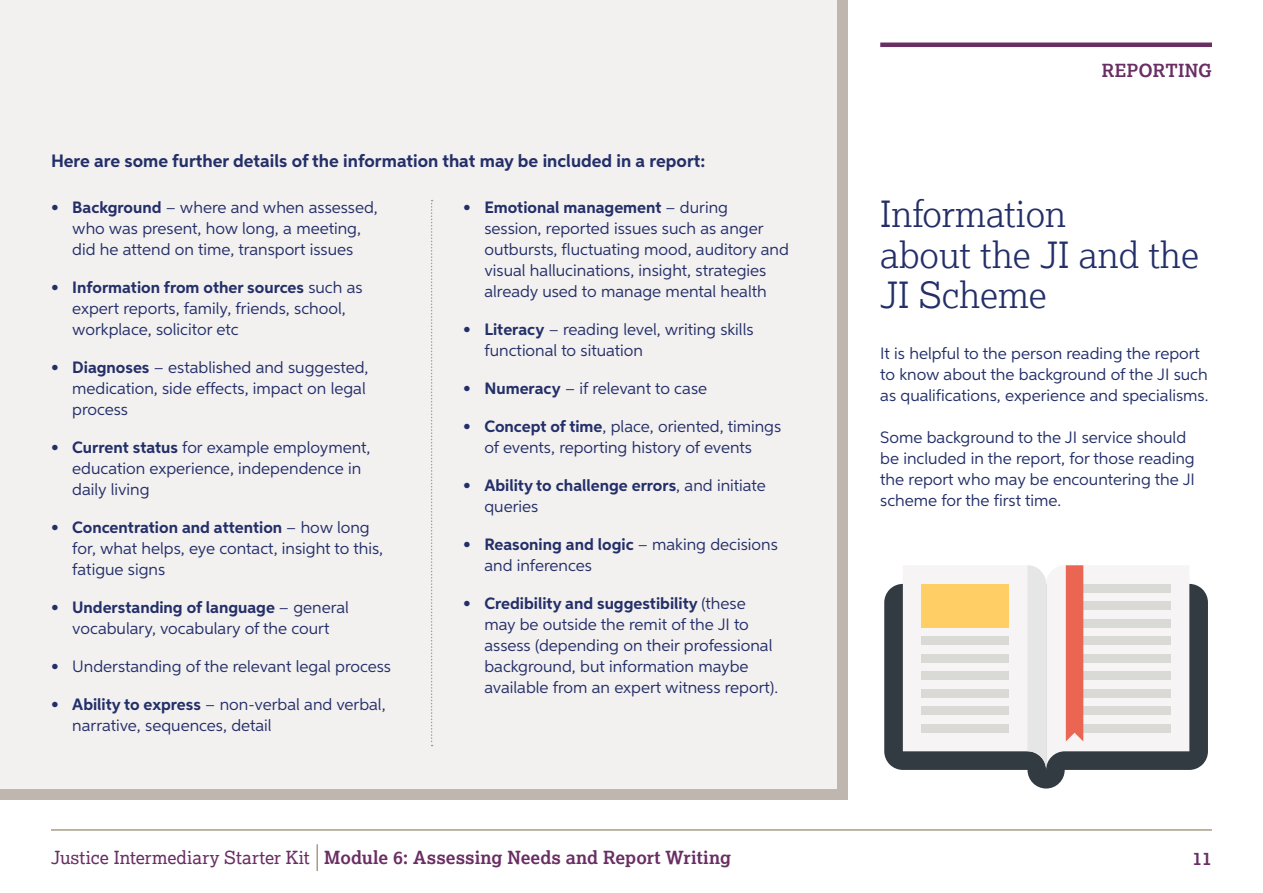
<style>
.page{position:relative;width:1263px;height:893px;background:#fff}
.page>*{position:absolute;margin:0;border:0;box-sizing:border-box;transform-origin:0 0}
.t1{font:300 36px/40.5px "Lexia";color:#232f68}
.t2{font:700 18px "Lexia";color:#692e63}
.t3{font:700 18px "Aspira";color:#232f68}
.t4{font:16.5px/21px "Aspira";color:#232f68}
.t5{font:700 16.5px/21px "Aspira";color:#232f68}
.s1{font-weight:700}
.s2{font-weight:400}
</style>
<div class="page">
<hr style="left:51px;top:829px;width:1161px;height:2px;background:#a69e88">
<hr style="left:316px;top:844px;width:2px;height:27px;background:#a69e88">
<div style="left:0;top:0;width:848px;height:799px;background:#c0b6b0"></div>
<div style="left:0;top:0;width:836px;height:788px;background:#f3f0f0"></div>
<hr style="left:880px;top:43px;width:332px;height:4px;background:#692e63">
<svg style="left:431px;top:200px;width:2px;height:546px"></svg>
<svg style="left:884px;top:584px;width:324px;height:204px;fill:#333b42"></svg>
<svg style="left:903px;top:565px;width:286px;height:205px"></svg>
<p class="t3" style="left:51px;top:150px;width:656px">Here are some further details of the information that may be included in a report:</p>
<p class="t4" style="left:484px;top:196px;width:306px;text-indent:-21px">• <span class="s1">Emotional management</span> – during session, reported issues such as anger outbursts, fluctuating mood, auditory and visual hallucinations, insight, strategies already used to manage mental health</p>
<p class="t4" style="left:484px;top:318px;width:271px;text-indent:-21px">• <span class="s1">Literacy</span> – reading level, writing skills functional to situation</p>
<p class="t4" style="left:463px;top:377px;width:245px">• <span class="s1">Numeracy</span> – if relevant to case</p>
<p class="t4" style="left:463px;top:415px;width:320px;text-align:center">• <span class="s1">Concept of time</span>, place, oriented, timings of events, reporting history of events</p>
<p class="t5" style="left:484px;top:475px;width:283px;text-indent:-21px"><span class="s2">•</span> Ability to challenge errors<span class="s2">, and initiate queries</span></p>
<p class="t4" style="left:484px;top:533px;width:295px;text-indent:-21px">• <span class="s1">Reasoning and logic</span> – making decisions and inferences</p>
<p class="t4" style="left:484px;top:592px;width:295px;text-indent:-21px">• <span class="s1">Credibility and suggestibility</span> (these may be outside the remit of the JI to assess (depending on their professional background, but information maybe available from an expert witness report).</p>
<p class="t4" style="left:51px;top:196px;width:328px;text-align:center">• <span class="s1">Background</span> – where and when assessed, who was present, how long, a meeting,<br>did he attend on time, transport issues</p>
<p class="t4" style="left:72px;top:276px;width:292px;text-indent:-21px">• <span class="s1">Information from other sources</span> such as expert reports, family, friends, school, workplace, solicitor etc</p>
<p class="t4" style="left:72px;top:356px;width:298px;text-indent:-21px">• <span class="s1">Diagnoses</span> – established and suggested, medication, side effects, impact on legal process</p>
<p class="t4" style="left:72px;top:436px;width:300px;text-indent:-21px">• <span class="s1">Current status</span> for example employment, education experience, independence in daily living</p>
<p class="t4" style="left:72px;top:516px;width:312px;text-indent:-21px">• <span class="s1">Concentration and attention</span> – how long for, what helps, eye contact, insight to this, fatigue signs</p>
<p class="t4" style="left:51px;top:596px;width:299px;text-align:center">• <span class="s1">Understanding of language</span> – general vocabulary, vocabulary of the court</p>
<p class="t4" style="left:51px;top:655px;width:341px">• Understanding of the relevant legal process</p>
<p class="t4" style="left:72px;top:693px;width:315px;text-indent:-21px">• <span class="s1">Ability to express</span> – non-verbal and verbal, narrative, sequences, detail</p>
<p class="t2" style="left:1102px;top:60px;width:112px">REPORTING</p>
<h1 class="t1" style="left:880px;top:193px;width:320px">Information<br>about the JI and the<br>JI Scheme</h1>
<p class="t4" style="left:880px;top:343px;width:330px">It is helpful to the person reading the report to know about the background of the JI such as qualifications, experience and specialisms.</p>
<p class="t4" style="left:880px;top:427px;width:316px">Some background to the JI service should be included in the report, for those reading the report who may be encountering the JI scheme for the first time.</p>
<p class="t2" style="left:51px;top:846px;width:682px"><span class="s2">Justice Intermediary Starter Kit</span> Module 6: Assessing Needs and Report Writing</p>
<p class="t2" style="left:1192px;top:847px;width:21px">11</p>
</div>
